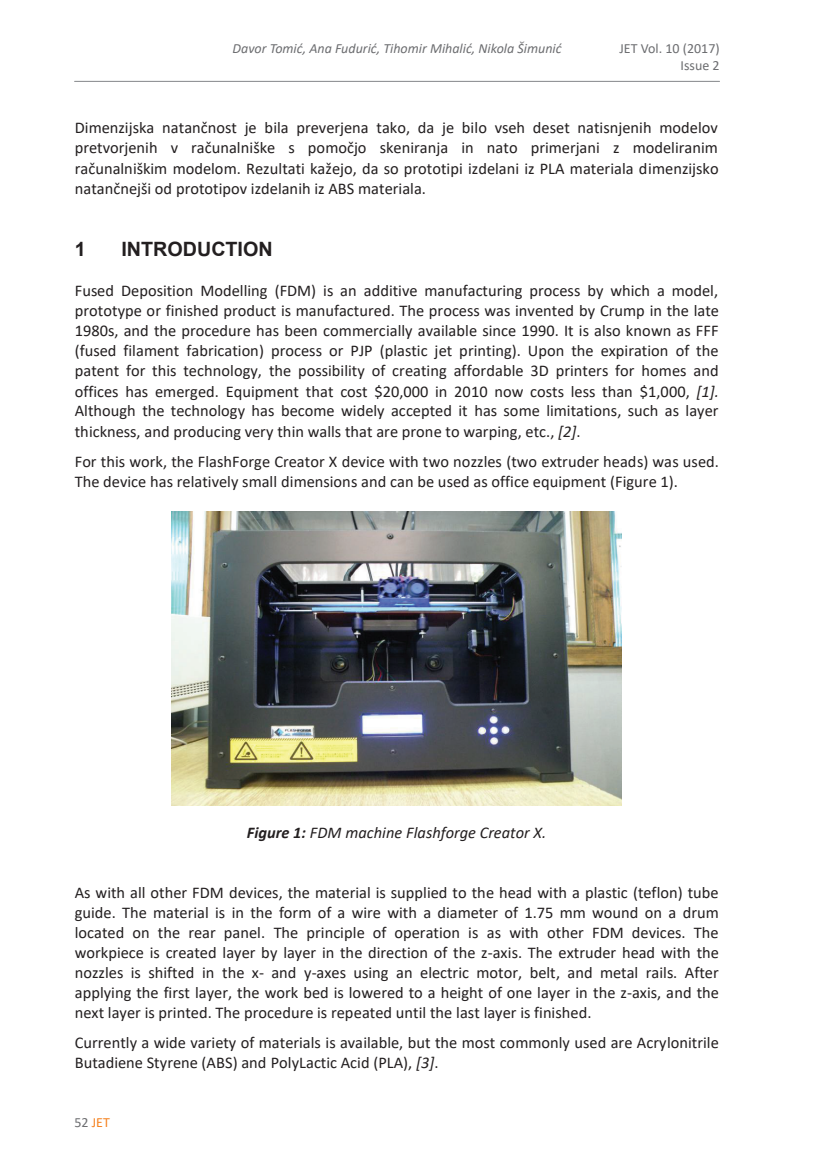
<style>
.page{position:relative;width:819px;height:1166px;background:#fff}
.page>*{position:absolute;margin:0;border:0;box-sizing:border-box;transform-origin:0 0}
.t1{font:700 19.78px "Arial";color:#231f20}
.t2{font:16.45px/20.1px "Calibri";color:#231f20;text-align:justify}
.t3{font:italic 16.45px "Calibri";color:#231f20}
.t4{font:italic 14px "Calibri";color:#6c6d70}
.t5{font:14px/16.8px "Calibri";color:#6c6d70;text-align:right}
.t6{font:14px "Calibri";color:#f58220}
.t7{font:italic 13.3px "Calibri";letter-spacing:-.005em;color:#231f20}
.t8{font:700 13.3px/20.1px "Calibri";color:#231f20;text-align:right}
.s1{font-style:italic}
.s2{font-weight:700}
.s3{color:#6c6d70}
</style>
<div class="page">
<hr style="left:74px;top:81px;width:645px;height:1px;background:#939598">
<img style="left:171px;top:511px;width:450px;height:294px">
<p class="t7" style="left:199px;top:38px;width:312px">Davor Tomić, Ana Fudurić, Tihomir Mihalić, Nikola Šimunić</p>
<p class="t4" style="left:232px;top:39px;width:330px">Davor Tomić, Ana Fudurić, Tihomir Mihalić, Nikola Šimunić</p>
<p class="t8" style="left:611px;top:37px;width:98px">JET Vol. 10 (2017)<br>Issue 2</p>
<p class="t5" style="left:619px;top:40px;width:102px">JET Vol. 10 (2017)<br>Issue 2</p>
<p class="t2" style="left:75px;top:117px;width:645px">Dimenzijska natančnost je bila preverjena tako, da je bilo vseh deset natisnjenih modelov pretvorjenih v računalniške s pomočjo skeniranja in nato primerjani z modeliranim računalniškim modelom. Rezultati kažejo, da so prototipi izdelani iz PLA materiala dimenzijsko natančnejši od prototipov izdelanih iz ABS materiala.</p>
<p class="t1" style="left:75px;top:235px;width:12px">1</p>
<p class="t1" style="left:121px;top:235px;width:153px">INTRODUCTION</p>
<p class="t2" style="left:75px;top:280px;width:645px">Fused Deposition Modelling (FDM) is an additive manufacturing process by which a model, prototype or finished product is manufactured. The process was invented by Crump in the late 1980s, and the procedure has been commercially available since 1990. It is also known as FFF (fused filament fabrication) process or PJP (plastic jet printing). Upon the expiration of the patent for this technology, the possibility of creating affordable 3D printers for homes and offices has emerged. Equipment that cost $20,000 in 2010 now costs less than $1,000, <span class="s1">[1].<br></span>Although the technology has become widely accepted it has some limitations, such as layer thickness, and producing very thin walls that are prone to warping, etc., <span class="s1">[2]</span>.</p>
<p class="t2" style="left:75px;top:451px;width:645px">For this work, the FlashForge Creator X device with two nozzles (two extruder heads) was used.<br>The device has relatively small dimensions and can be used as office equipment (Figure 1).</p>
<p class="t3" style="left:247px;top:821px;width:301px"><span class="s2">Figure 1:</span> FDM machine Flashforge Creator X.</p>
<p class="t2" style="left:75px;top:882px;width:645px">As with all other FDM devices, the material is supplied to the head with a plastic (teflon) tube guide. The material is in the form of a wire with a diameter of 1.75 mm wound on a drum located on the rear panel. The principle of operation is as with other FDM devices. The workpiece is created layer by layer in the direction of the z-axis. The extruder head with the nozzles is shifted in the x- and y-axes using an electric motor, belt, and metal rails. After applying the first layer, the work bed is lowered to a height of one layer in the z-axis, and the next layer is printed. The procedure is repeated until the last layer is finished.</p>
<p class="t2" style="left:75px;top:1032px;width:645px">Currently a wide variety of materials is available, but the most commonly used are Acrylonitrile<br>Butadiene Styrene (ABS) and PolyLactic Acid (PLA), <span class="s1">[3]</span>.</p>
<p class="t6" style="left:74px;top:1112px;width:37px"><span class="s3">52</span> JET</p>
</div>
